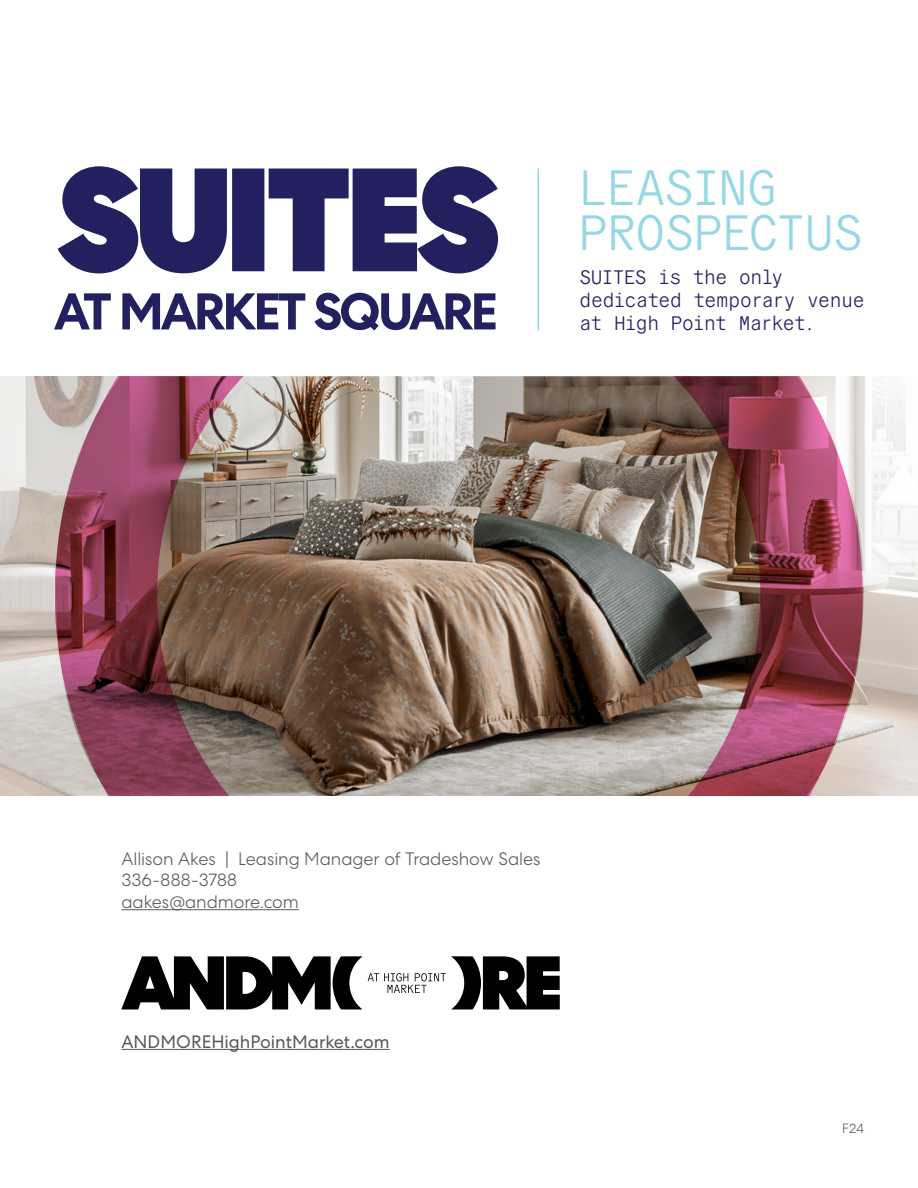
<style>
.page{position:relative;width:918px;height:1188px;background:#fff}
.page>*{position:absolute;margin:0;border:0;box-sizing:border-box;transform-origin:0 0}
.t1{font:300 49.5px/45px "General Grotesque Mono";letter-spacing:-.03em;color:#95d7e3}
.t2{font:300 19.5px/23.4px "General Grotesque Mono";letter-spacing:-.025em;color:#22205f}
.t3{font:300 18px/21.6px "Centra Andmore";letter-spacing:-.005em;color:#58595b}
.t4{font:18px "Centra Andmore";letter-spacing:-.005em;color:#58595b}
.t5{font:300 13.5px "Centra Andmore";color:#58595b}
</style>
<div class="page">
<hr style="left:122px;top:1049px;width:268px;height:1px;background:#58595b">
<svg style="left:121px;top:956px;width:439px;height:53px"></svg>
<hr style="left:122px;top:909px;width:177px;height:1px;background:#58595b">
<img style="left:0;top:376px;width:918px;height:420px">
<img style="left:56px;top:376px;width:807px;height:420px">
<hr style="left:538px;top:168px;width:1px;height:162px;background:#95d7e3">
<svg style="left:58px;top:166px;width:440px;height:107px;fill:#22205f"></svg>
<svg style="left:54px;top:293px;width:442px;height:37px"></svg>
<h1 class="t1" style="left:579px;top:162px;width:286px">LEASING<br>PROSPECTUS</h1>
<p class="t2" style="left:579px;top:264px;width:287px">SUITES is the only dedicated temporary venue at High Point Market.</p>
<p class="t3" style="left:122px;top:848px;width:420px">Allison Akes | Leasing Manager of Tradeshow Sales<br>336-888-3788<br>aakes@andmore.com</p>
<p class="t4" style="left:122px;top:1031px;width:270px">ANDMOREHighPointMarket.com</p>
<p class="t5" style="left:842px;top:1120px;width:23px">F24</p>
</div>
